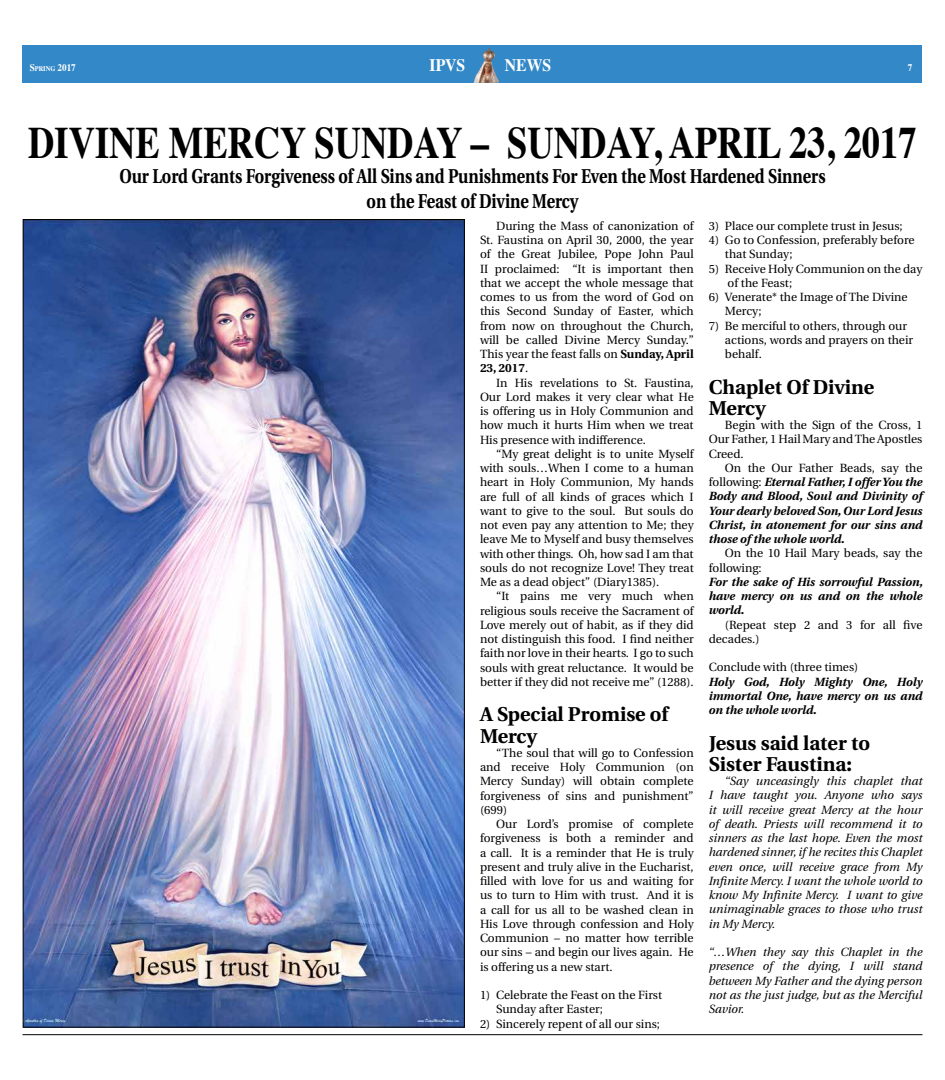
<style>
.page{position:relative;width:945px;height:1080px;background:#fff}
.page>*{position:absolute;margin:0;border:0;box-sizing:border-box;transform-origin:0 0}
.t1{font:700 45px "Times";color:#000;scale:.81 1}
.t2{font:700 20px/25px "Utopia";color:#000;text-align:center;scale:.81 1}
.t3{font:700 20px/21.2px "Utopia";color:#000}
.t4{font:700 17.5px "Times";color:#fff;scale:.9 1}
.t5{font:11.88px/14.2px "Utopia";color:#000;text-align:justify}
.t6{font:italic 11.88px/14.2px "Utopia";color:#000;text-align:justify}
.t7{font:italic 700 11.88px/14.2px "Utopia";color:#000;text-align:justify}
.t8{font:700 10.12px "Times";color:#fff;scale:.9 1}
.t9{font:700 10.12px "Times";color:#fff;scale:.9 1}
.s1{font-size:7.12px}
.s2{font-weight:700}
.s3{font-weight:400;font-style:normal}
</style>
<div class="page">
<div style="left:22px;top:45px;width:900px;height:38px;background:#3388c8"></div>
<img style="left:482px;top:48px;width:8px;height:16px">
<img style="left:25px;top:221px;width:438px;height:804px">
<hr style="left:22px;top:1034px;width:900px;height:1px;background:#000">
<p class="t8" style="left:30px;top:58px;width:53px">S<span class="s1">pring</span> 2017</p>
<h3 class="t4" style="left:430px;top:49px;width:41px">IPVS</h3>
<h3 class="t4" style="left:505px;top:49px;width:53px">NEWS</h3>
<p class="t9" style="left:908px;top:58px;width:7px">7</p>
<h1 class="t1" style="left:28px;top:100px;width:1098px">DIVINE MERCY SUNDAY – SUNDAY, APRIL 23, 2017</h1>
<h2 class="t2" style="left:119px;top:164px;width:873px">Our Lord Grants Forgiveness of All Sins and Punishments For Even the Most Hardened Sinners on the Feast of Divine Mercy</h2>
<p class="t5" style="left:480px;top:219px;width:215px;text-indent:16px">During the Mass of canonization of St. Faustina on April 30, 2000, the year of the Great Jubilee, Pope John Paul II proclaimed: “It is important then that we accept the whole message that comes to us from the word of God on this Second Sunday of Easter, which from now on throughout the Church, will be called Divine Mercy Sunday.” This year the feast falls on <span class="s2">Sunday, April 23, 2017</span>.</p>
<p class="t5" style="left:480px;top:376px;width:215px;text-indent:16px">In His revelations to St. Faustina, Our Lord makes it very clear what He is offering us in Holy Communion and how much it hurts Him when we treat His presence with indifference.</p>
<p class="t5" style="left:480px;top:447px;width:215px;text-indent:16px">“My great delight is to unite Myself with souls…When I come to a human heart in Holy Communion, My hands are full of all kinds of graces which I want to give to the soul. But souls do not even pay any attention to Me; they leave Me to Myself and busy themselves with other things. Oh, how sad I am that souls do not recognize Love! They treat Me as a dead object” (Diary1385).</p>
<p class="t5" style="left:480px;top:589px;width:215px;text-indent:16px">“It pains me very much when religious souls receive the Sacrament of Love merely out of habit, as if they did not distinguish this food. I find neither faith nor love in their hearts. I go to such souls with great reluctance. It would be better if they did not receive me” (1288).</p>
<h2 class="t3" style="left:480px;top:704px;width:190px">A Special Promise of<br>Mercy</h2>
<p class="t5" style="left:480px;top:746px;width:215px;text-indent:16px">“The soul that will go to Confession and receive Holy Communion (on Mercy Sunday) will obtain complete forgiveness of sins and punishment” (699)</p>
<p class="t5" style="left:480px;top:817px;width:215px;text-indent:16px">Our Lord’s promise of complete forgiveness is both a reminder and a call. It is a reminder that He is truly present and truly alive in the Eucharist, filled with love for us and waiting for us to turn to Him with trust. And it is a call for us all to be washed clean in His Love through confession and Holy Communion – no matter how terrible our sins – and begin our lives again. He is offering us a new start.</p>
<p class="t5" style="left:496px;top:988px;width:168px;text-indent:-16px">1) Celebrate the Feast on the First<br>Sunday after Easter;</p>
<p class="t5" style="left:480px;top:1017px;width:182px">2) Sincerely repent of all our sins;</p>
<p class="t5" style="left:709px;top:219px;width:196px">3) Place our complete trust in Jesus;</p>
<p class="t5" style="left:725px;top:233px;width:191px;text-indent:-16px">4) Go to Confession, preferably before that Sunday;</p>
<p class="t5" style="left:728px;top:262px;width:196px;text-indent:-19px">5) Receive Holy Communion on the day of the Feast;</p>
<p class="t5" style="left:725px;top:290px;width:184px;text-indent:-16px">6) Venerate* the Image of The Divine<br>Mercy;</p>
<p class="t5" style="left:725px;top:319px;width:190px;text-align:left;text-indent:-16px">7) Be merciful to others, through our actions, words and prayers on their behalf.</p>
<h2 class="t3" style="left:709px;top:376px;width:167px">Chaplet Of Divine<br>Mercy</h2>
<p class="t5" style="left:709px;top:418px;width:215px;text-indent:16px">Begin with the Sign of the Cross, 1<br>Our Father, 1 Hail Mary and The Apostles Creed.</p>
<p class="t7" style="left:709px;top:461px;width:215px;text-indent:16px"><span class="s3">On the Our Father Beads, say the following:</span> Eternal Father, I offer You the Body and Blood, Soul and Divinity of Your dearly beloved Son, Our Lord Jesus Christ, in atonement for our sins and those of the whole world.</p>
<p class="t5" style="left:709px;top:546px;width:215px;text-indent:16px">On the 10 Hail Mary beads, say the following:</p>
<p class="t7" style="left:709px;top:575px;width:216px">For the sake of His sorrowful Passion, have mercy on us and on the whole world.</p>
<p class="t5" style="left:709px;top:618px;width:215px;text-indent:16px">(Repeat step 2 and 3 for all five decades.)</p>
<p class="t5" style="left:709px;top:660px;width:151px">Conclude with (three times)</p>
<p class="t7" style="left:709px;top:675px;width:215px">Holy God, Holy Mighty One, Holy immortal One, have mercy on us and on the whole world.</p>
<h2 class="t3" style="left:709px;top:732px;width:163px">Jesus said later to<br>Sister Faustina:</h2>
<p class="t6" style="left:709px;top:774px;width:215px;text-indent:16px">“Say unceasingly this chaplet that I have taught you. Anyone who says it will receive great Mercy at the hour of death. Priests will recommend it to sinners as the last hope. Even the most hardened sinner, if he recites this Chaplet even once, will receive grace from My Infinite Mercy. I want the whole world to know My Infinite Mercy. I want to give unimaginable graces to those who trust in My Mercy.</p>
<p class="t6" style="left:709px;top:945px;width:215px">“…When they say this Chaplet in the presence of the dying, I will stand between My Father and the dying person not as the just judge, but as the Merciful Savior.</p>
</div>
